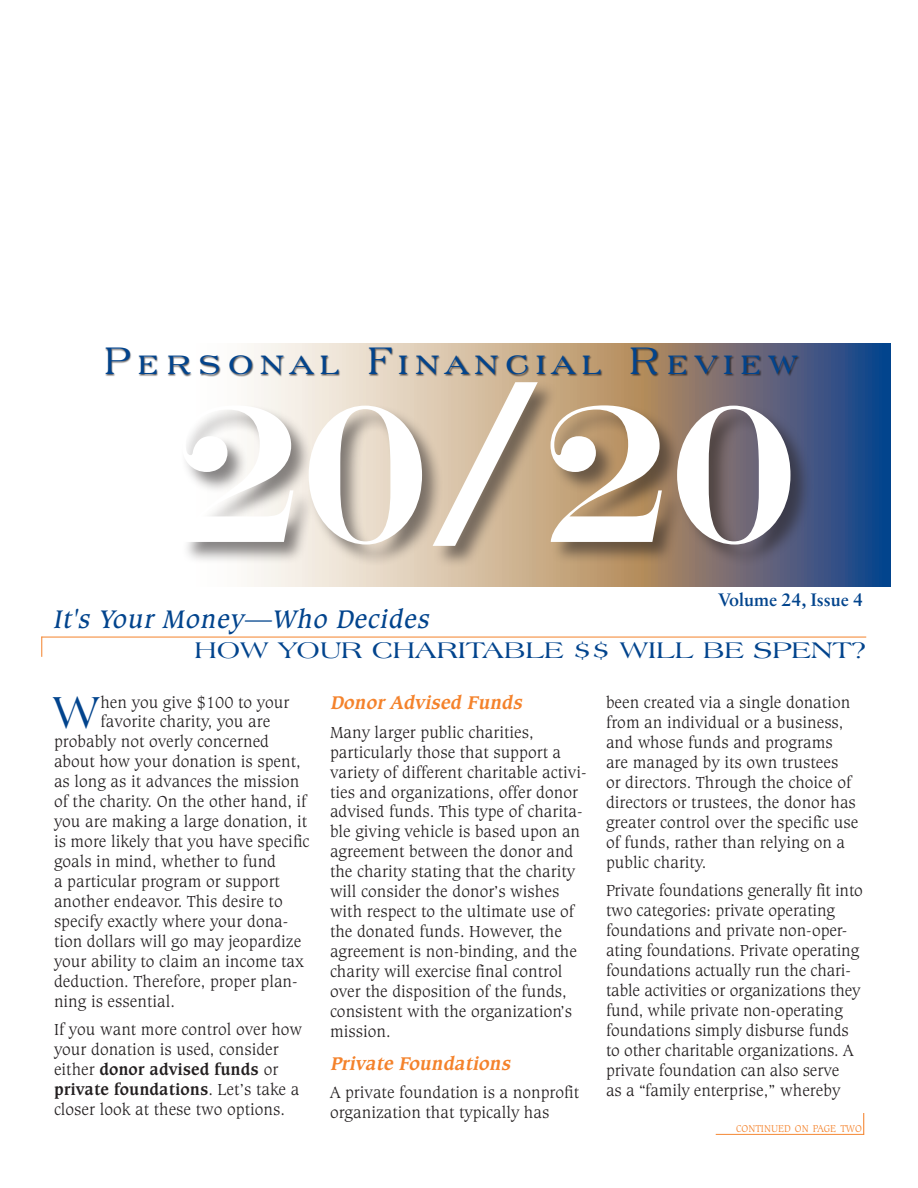
<style>
.page{position:relative;width:918px;height:1188px;background:#fff}
.page>*{position:absolute;margin:0;border:0;box-sizing:border-box;transform-origin:0 0}
.Body_text{font:47.55px "Americana BT";color:#02448d}
.t1{font:37.5px "Engravers Roman BT";letter-spacing:.2em;color:#02448d}
.headline_italic{font:italic 27px "Caxton BT";color:#02448d}
.headline_bold{font:24px "Americana BT";color:#02448d;scale:1.2 1}
.subhead2{font:italic 700 19.5px "Caxton BT";color:#f4822b}
.Page_head{font:700 18px "Sabon";color:#02448d}
.Body_text-2{font:300 16.95px/20px "Caxton BT";color:#231f20}
.cont_d_on_page{font:300 10.5px "Caxton BT";color:#f4822b}
.s1{font-weight:700}
</style>
<div class="page">
<hr style="left:41px;top:637px;width:825px;height:1px;background:#f4822b">
<svg style="left:41px;top:637px;width:1px;height:20px"></svg>
<svg style="left:105px;top:344px;width:786px;height:242px"></svg>
<div style="left:181px;top:381px;width:631px;height:187px;background:#231f20;opacity:.54"></div>
<svg style="left:182px;top:382px;width:609px;height:164px"></svg>
<div style="left:106px;top:348px;width:694px;height:30px;background:#231f20;opacity:.75"></div>
<svg style="left:863px;top:1113px;width:1px;height:21px"></svg>
<hr style="left:716px;top:1134px;width:148px;height:1px;background:#f4822b">
<p class="t1" style="left:104px;top:337px;width:693px">Personal Financial Review</p>
<p class="headline_italic" style="left:53px;top:602px;width:383px">It's Your Money—Who Decides</p>
<p class="Page_head" style="left:718px;top:589px;width:146px">Volume 24, Issue 4</p>
<p class="headline_bold" style="left:195px;top:636px;width:561px">HOW YOUR CHARITABLE $$ WILL BE SPENT?</p>
<p class="Body_text-2" style="left:100px;top:692px;width:190px">hen you give $100 to your</p>
<p class="Body_text-2" style="left:100px;top:712px;width:171px">favorite charity, you are</p>
<p class="Body_text-2" style="left:54px;top:731px;width:217px">probably not overly concerned</p>
<p class="Body_text-2" style="left:54px;top:751px;width:248px">about how your donation is spent,</p>
<p class="Body_text-2" style="left:54px;top:771px;width:247px">as long as it advances the mission</p>
<p class="Body_text-2" style="left:54px;top:791px;width:254px">of the charity. On the other hand, if</p>
<p class="Body_text-2" style="left:54px;top:811px;width:255px">you are making a large donation, it</p>
<p class="Body_text-2" style="left:54px;top:831px;width:257px">is more likely that you have specific</p>
<p class="Body_text-2" style="left:54px;top:851px;width:224px">goals in mind, whether to fund</p>
<p class="Body_text-2" style="left:54px;top:871px;width:228px">a particular program or support</p>
<p class="Body_text-2" style="left:54px;top:891px;width:230px">another endeavor. This desire to</p>
<p class="Body_text-2" style="left:54px;top:911px;width:236px">specify exactly where your dona-</p>
<p class="Body_text-2" style="left:54px;top:931px;width:249px">tion dollars will go may jeopardize</p>
<p class="Body_text-2" style="left:54px;top:951px;width:251px">your ability to claim an income tax</p>
<p class="Body_text-2" style="left:54px;top:971px;width:245px">deduction. Therefore, proper plan-</p>
<p class="Body_text-2" style="left:54px;top:991px;width:122px">ning is essential.</p>
<p class="Body_text-2" style="left:54px;top:1019px;width:250px">If you want more control over how your donation is used, consider either <span class="s1">donor advised funds</span> or <span class="s1">private foundations</span>. Let’s take a closer look at these two options.</p>
<p class="Body_text" style="left:53px;top:684px;width:48px">W</p>
<p class="subhead2" style="left:330px;top:690px;width:198px">Donor Advised Funds</p>
<p class="Body_text-2" style="left:330px;top:722px;width:258px">Many larger public charities, particularly those that support a variety of different charitable activi&shy;ties and organizations, offer donor advised funds. This type of charita&shy;ble giving vehicle is based upon an agreement between the donor and the charity stating that the charity will consider the donor’s wishes with respect to the ultimate use of the donated funds. However, the agreement is non-binding, and the charity will exercise final control over the disposition of the funds, consistent with the organization’s mission.</p>
<p class="subhead2" style="left:330px;top:1051px;width:186px">Private Foundations</p>
<p class="Body_text-2" style="left:330px;top:1082px;width:251px">A private foundation is a nonprofit organization that typically has</p>
<p class="Body_text-2" style="left:606px;top:692px;width:254px">been created via a single donation from an individual or a business, and whose funds and programs are managed by its own trustees<br>or directors. Through the choice of directors or trustees, the donor has greater control over the specific use of funds, rather than relying on a public charity.</p>
<p class="Body_text-2" style="left:606px;top:880px;width:259px">Private foundations generally fit into two categories: private operating foundations and private non-oper&shy;ating foundations. Private operating foundations actually run the chari&shy;table activities or organizations they fund, while private non-operating foundations simply disburse funds to other charitable organizations. A private foundation can also serve<br>as a “family enterprise,” whereby</p>
<p class="cont_d_on_page" style="left:736px;top:1122px;width:127px">CONTINUED ON PAGE TWO</p>
</div>
